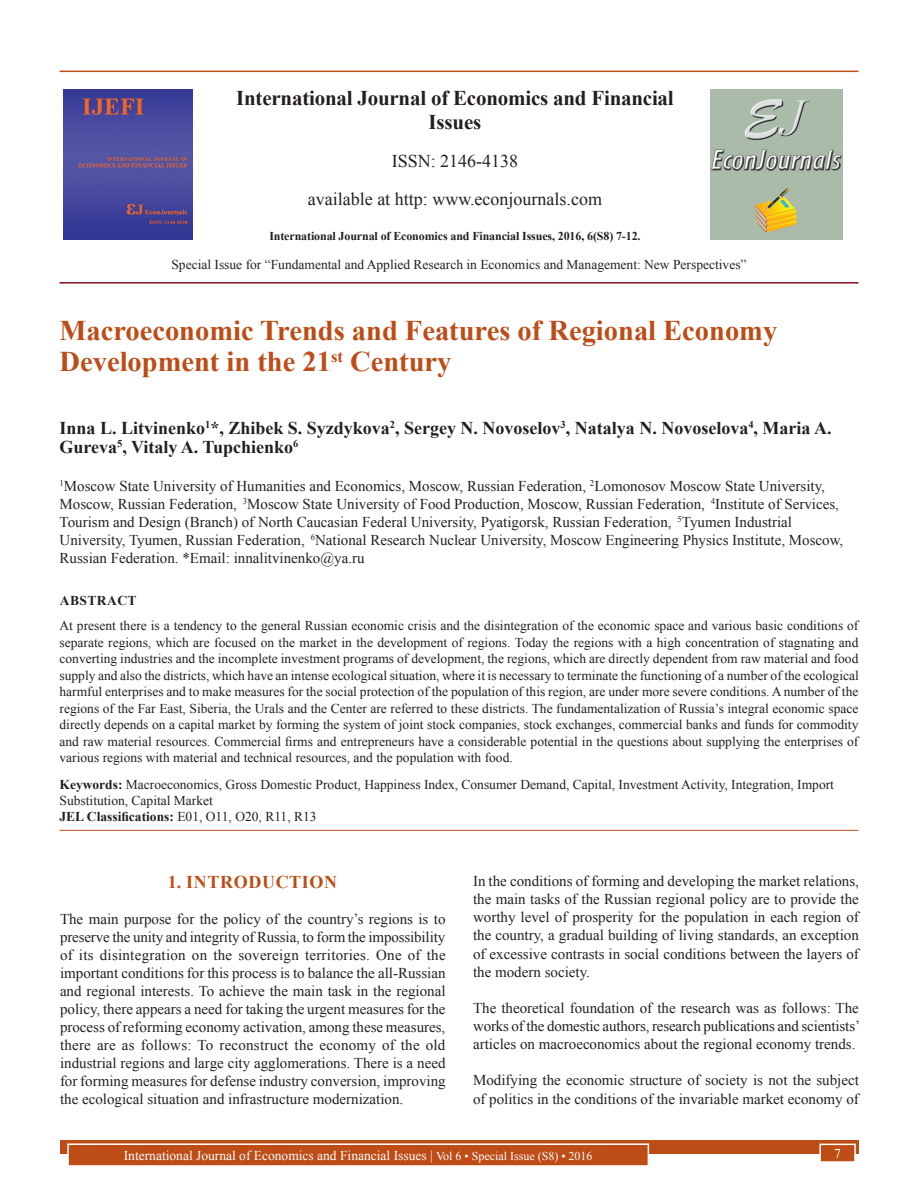
<style>
.page{position:relative;width:918px;height:1188px;background:#fff}
.page>*{position:absolute;margin:0;border:0;box-sizing:border-box;transform-origin:0 0}
.AT{font:700 28.5px/31.5px "Times New Roman";color:#bd4c16}
.Issue_details{font:700 21px/24px "Times New Roman";letter-spacing:-.01em;color:#231f20;text-align:center}
.AU{font:700 18px/19.8px "Times New Roman";color:#231f20}
.Issue_details-2{font:18px "Times New Roman";color:#231f20}
.t1{font:700 18px "Times New Roman";letter-spacing:.035em;color:#bd4c16}
.TX{font:15px/18px "Times New Roman";color:#231f20;text-align:justify}
.AFF{font:15px/18px "Times New Roman";color:#231f20}
.ABS{font:13.5px/16.5px "Times New Roman";color:#231f20;text-align:justify}
.KWD{font:13.5px/16.2px "Times New Roman";color:#231f20}
.Folio{font:13.5px "Times New Roman";color:#fff}
.ABSH{font:700 13.5px "Times New Roman";letter-spacing:.035em;color:#231f20}
.Issue_details-3{font:700 12px "Times New Roman";letter-spacing:-.01em;color:#231f20}
.s1{font-weight:700}
.s2{font-size:12px}
</style>
<div class="page">
<div style="left:60px;top:1140px;width:798px;height:13px;background:#bd4c16"></div>
<div style="left:68px;top:1144px;width:580px;height:22px;background:#bd4c16"></div>
<div style="left:67px;top:1143px;width:582px;height:24px;border:2px solid #fff"></div>
<div style="left:820px;top:1144px;width:35px;height:18px;background:#bd4c16"></div>
<div style="left:819px;top:1144px;width:37px;height:19px;border:2px solid #fff"></div>
<img style="left:711px;top:89px;width:132px;height:150px">
<hr style="left:60px;top:71px;width:798px;height:1px;background:#bd4c16">
<img style="left:64px;top:89px;width:129px;height:151px">
<hr style="left:60px;top:282px;width:798px;height:2px;background:#850d1d">
<hr style="left:60px;top:830px;width:798px;height:1px;background:#bd4c16">
<p class="Issue_details" style="left:236px;top:85px;width:439px">International Journal of Economics and Financial<br>Issues</p>
<p class="Issue_details-2" style="left:392px;top:149px;width:128px">ISSN: 2146-4138</p>
<p class="Issue_details-2" style="left:308px;top:187px;width:296px">available at http: www.econjournals.com</p>
<p class="Issue_details-3" style="left:269px;top:227px;width:373px">International Journal of Economics and Financial Issues, 2016, 6(S8) 7-12.</p>
<p class="ABS" style="left:171px;top:256px;width:577px">Special Issue for “Fundamental and Applied Research in Economics and Management: New Perspectives”</p>
<p class="AT" style="left:60px;top:313px;width:719px">Macroeconomic Trends and Features of Regional Economy<br>Development in the 21<sup>st</sup> Century</p>
<p class="AU" style="left:60px;top:417px;width:774px">Inna L. Litvinenko<sup>1</sup>*, Zhibek S. Syzdykova<sup>2</sup>, Sergey N. Novoselov<sup>3</sup>, Natalya N. Novoselova<sup>4</sup>, Maria A.<br>Gureva<sup>5</sup>, Vitaly A. Tupchienko<sup>6</sup></p>
<p class="AFF" style="left:60px;top:477px;width:785px"><sup>1</sup>Moscow State University of Humanities and Economics, Moscow, Russian Federation, <sup>2</sup>Lomonosov Moscow State University, Moscow, Russian Federation, <sup>3</sup>Moscow State University of Food Production, Moscow, Russian Federation, <sup>4</sup>Institute of Services, Tourism and Design (Branch) of North Caucasian Federal University, Pyatigorsk, Russian Federation, <sup>5</sup>Tyumen Industrial University, Tyumen, Russian Federation, <sup>6</sup>National Research Nuclear University, Moscow Engineering Physics Institute, Moscow, Russian Federation. *Email: innalitvinenko@ya.ru</p>
<p class="ABSH" style="left:60px;top:591px;width:78px">ABSTRACT</p>
<p class="ABS" style="left:60px;top:617px;width:801px">At present there is a tendency to the general Russian economic crisis and the disintegration of the economic space and various basic conditions of separate regions, which are focused on the market in the development of regions. Today the regions with a high concentration of stagnating and converting industries and the incomplete investment programs of development, the regions, which are directly dependent from raw material and food supply and also the districts, which have an intense ecological situation, where it is necessary to terminate the functioning of a number of the ecological harmful enterprises and to make measures for the social protection of the population of this region, are under more severe conditions. A number of the regions of the Far East, Siberia, the Urals and the Center are referred to these districts. The fundamentalization of Russia’s integral economic space directly depends on a capital market by forming the system of joint stock companies, stock exchanges, commercial banks and funds for commodity and raw material resources. Commercial firms and entrepreneurs have a considerable potential in the questions about supplying the enterprises of various regions with material and technical resources, and the population with food.</p>
<p class="KWD" style="left:60px;top:776px;width:776px"><span class="s1">Keywords:</span> Macroeconomics, Gross Domestic Product, Happiness Index, Consumer Demand, Capital, Investment Activity, Integration, Import<br>Substitution, Capital Market<br><span class="s1">JEL Classifications:</span> E01, O11, O20, R11, R13</p>
<h1 class="t1" style="left:168px;top:869px;width:171px">1. INTRODUCTION</h1>
<p class="TX" style="left:60px;top:909px;width:387px">The main purpose for the policy of the country’s regions is to preserve the unity and integrity of Russia, to form the impossibility of its disintegration on the sovereign territories. One of the important conditions for this process is to balance the all-Russian and regional interests. To achieve the main task in the regional policy, there appears a need for taking the urgent measures for the process of reforming economy activation, among these measures, there are as follows: To reconstruct the economy of the old industrial regions and large city agglomerations. There is a need for forming measures for defense industry conversion, improving the ecological situation and infrastructure modernization.</p>
<p class="TX" style="left:473px;top:872px;width:387px">In the conditions of forming and developing the market relations, the main tasks of the Russian regional policy are to provide the worthy level of prosperity for the population in each region of the country, a gradual building of living standards, an exception of excessive contrasts in social conditions between the layers of the modern society.</p>
<p class="TX" style="left:473px;top:999px;width:388px">The theoretical foundation of the research was as follows: The works of the domestic authors, research publications and scientists’ articles on macroeconomics about the regional economy trends.</p>
<p class="TX" style="left:473px;top:1071px;width:387px">Modifying the economic structure of society is not the subject of politics in the conditions of the invariable market economy of</p>
<p class="Folio" style="left:124px;top:1146px;width:470px">International Journal of Economics and Financial Issues | <span class="s2">Vol 6 • Special Issue (S8) • 2016</span></p>
<p class="Folio" style="left:834px;top:1144px;width:8px">7</p>
</div>
